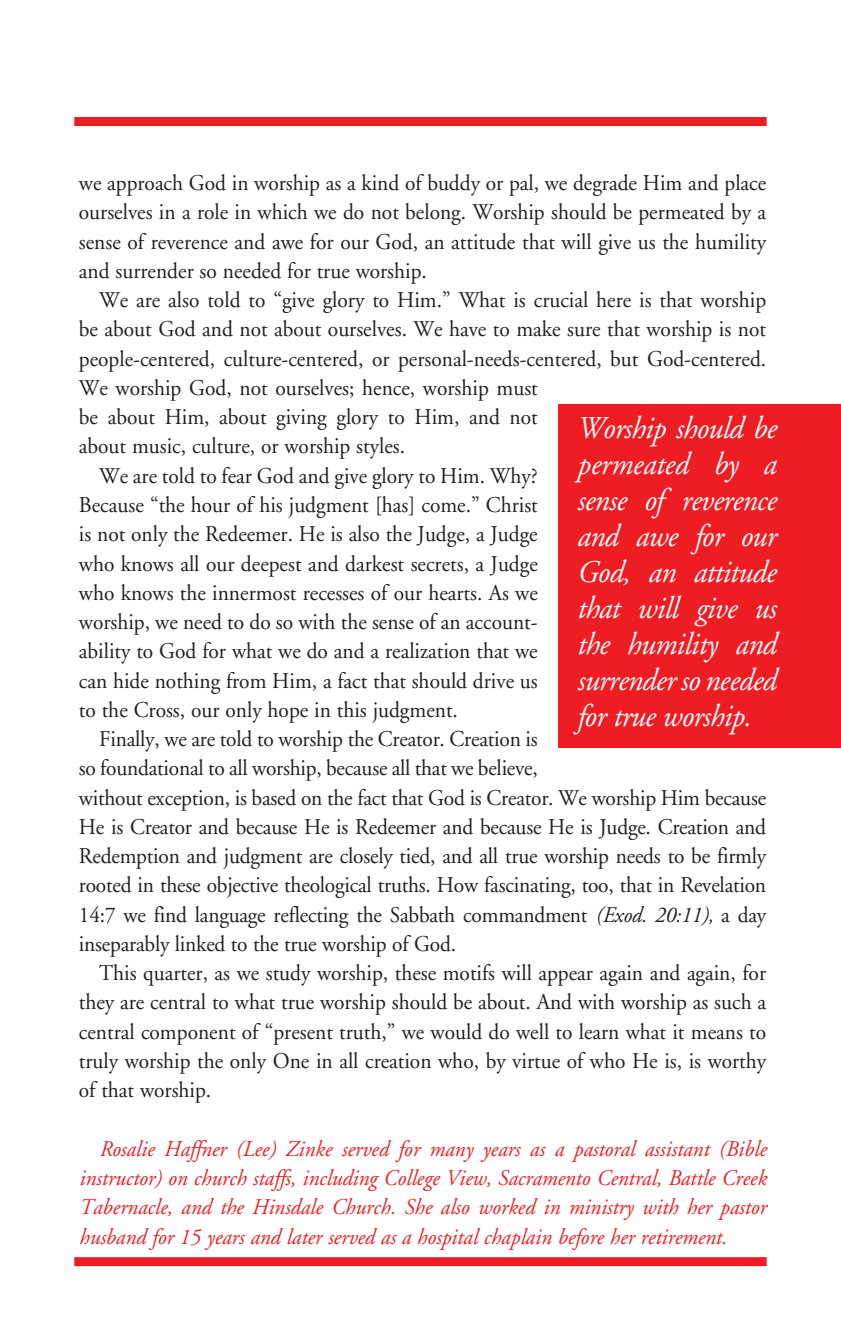
<style>
.page{position:relative;width:841px;height:1337px;background:#fff}
.page>*{position:absolute;margin:0;border:0;box-sizing:border-box;transform-origin:0 0}
.t1{font:italic 31.5px/36px "Adobe Garamond";letter-spacing:-.02em;color:#fff;text-align:justify;scale:.95 1}
.t2{font:22.5px/29.2px "Adobe Garamond";letter-spacing:-.01em;color:#231f20;text-align:justify;scale:.95 1}
.t3{font:italic 22.5px/29.2px "Adobe Garamond";color:#ee1d23;text-align:justify;scale:.95 1}
.s1{font-style:italic}
</style>
<div class="page">
<div style="left:74px;top:117px;width:692px;height:9px;background:#ee1d23"></div>
<div style="left:74px;top:1257px;width:692px;height:9px;background:#ee1d23"></div>
<div style="left:558px;top:404px;width:282px;height:344px;background:#ee1d23"></div>
<p class="t2" style="left:79px;top:169px;width:725px">we approach God in worship as a kind of buddy or pal, we degrade Him and place ourselves in a role in which we do not belong. Worship should be permeated by a sense of reverence and awe for our God, an attitude that will give us the humility and surrender so needed for true worship.</p>
<p class="t2" style="left:79px;top:286px;width:724px;text-align:left;text-indent:20px">We are also told to “give glory to Him.” What is crucial here is that worship be about God and not about ourselves. We have to make sure that worship is not people-centered, culture-centered, or personal-needs-centered, but God-centered.<br>We worship God, not ourselves; hence, worship must<br>be about Him, about giving glory to Him, and not<br>about music, culture, or worship styles.</p>
<p class="t2" style="left:79px;top:461px;width:484px;text-indent:20px">We are told to fear God and give glory to Him. Why?<br>Because “the hour of his judgment [has] come.” Christ is not only the Redeemer. He is also the Judge, a Judge who knows all our deepest and darkest secrets, a Judge who knows the innermost recesses of our hearts. As we worship, we need to do so with the sense of an account&shy;ability to God for what we do and a realization that we can hide nothing from Him, a fact that should drive us to the Cross, our only hope in this judgment.</p>
<p class="t2" style="left:79px;top:725px;width:725px;text-align:left;text-indent:20px">Finally, we are told to worship the Creator. Creation is<br>so foundational to all worship, because all that we believe,<br>without exception, is based on the fact that God is Creator. We worship Him because He is Creator and because He is Redeemer and because He is Judge. Creation and Redemption and judgment are closely tied, and all true worship needs to be firmly rooted in these objective theological truths. How fascinating, too, that in Revelation 14:7 we find language reflecting the Sabbath commandment <span class="s1">(Exod. 20:11),</span> a day inseparably linked to the true worship of God.</p>
<p class="t2" style="left:79px;top:959px;width:725px;text-indent:20px">This quarter, as we study worship, these motifs will appear again and again, for they are central to what true worship should be about. And with worship as such a central component of “present truth,” we would do well to learn what it means to truly worship the only One in all creation who, by virtue of who He is, is worthy of that worship.</p>
<p class="t3" style="left:79px;top:1134px;width:725px;text-indent:20px">Rosalie Haffner (Lee) Zinke served for many years as a pastoral assistant (Bible instructor) on church staffs, including College View, Sacramento Central, Battle Creek Tabernacle, and the Hinsdale Church. She also worked in ministry with her pastor husband for 15 years and later served as a hospital chaplain before her retirement.</p>
<p class="t1" style="left:576px;top:411px;width:211px">Worship should be permeated by a sense of reverence and awe for our God, an attitude that will give us the humility and surrender so needed for true worship.</p>
</div>
